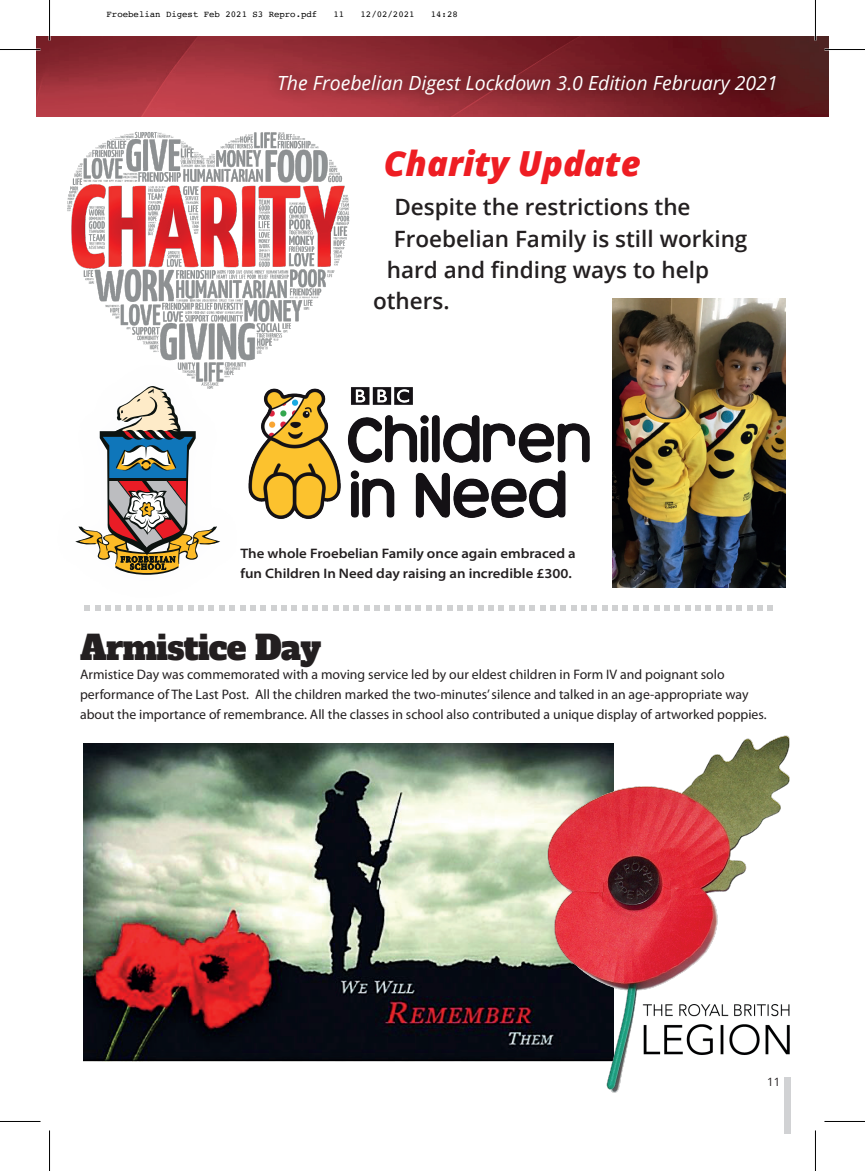
<style>
.page{position:relative;width:865px;height:1171px;background:#fff}
.page>*{position:absolute;margin:0;border:0;box-sizing:border-box;transform-origin:0 0}
.t1{font:italic 800 34.5px "Open Sans";color:#ee1d23}
.t2{font:33px "Alfa Slab One";letter-spacing:-.02em;color:#231f20}
.t3{font:600 22.5px "Open Sans";color:#231f20}
.t4{font:italic 19.5px "Open Sans";color:#fff}
.t5{font:13.8px/19.5px "Myriad Pro";color:#231f20}
.t6{font:600 semi-expanded 13.8px/19.5px "Myriad Pro";color:#231f20}
.t7{font:11.4px "Open Sans";color:#231f20}
.t8{font:9px "Courier";color:#000}
</style>
<div class="page">
<img style="left:37px;top:37px;width:791px;height:79px">
<div style="left:783px;top:1077px;width:7px;height:57px;background:#d1d2d4"></div>
<img style="left:256px;top:52px;width:542px;height:63px">
<svg style="left:75px;top:402px;width:145px;height:173px"></svg>
<hr style="left:108px;top:478px;width:79px;height:2px;background:#0c1310">
<img style="left:37px;top:113px;width:365px;height:289px">
<svg style="left:84px;top:605px;width:689px;height:5px"></svg>
<img style="left:247px;top:387px;width:343px;height:132px">
<img style="left:84px;top:744px;width:442px;height:317px">
<img style="left:526px;top:735px;width:265px;height:376px">
<img style="left:612px;top:299px;width:173px;height:288px">
<hr style="left:814px;top:0;width:2px;height:41px;background:#fff">
<hr style="left:0;top:49px;width:40px;height:1px;background:#000">
<hr style="left:824px;top:49px;width:40px;height:1px;background:#000">
<hr style="left:0;top:1121px;width:40px;height:1px;background:#000">
<hr style="left:824px;top:1121px;width:40px;height:1px;background:#000">
<hr style="left:49px;top:0;width:1px;height:41px;background:#000">
<hr style="left:49px;top:1130px;width:1px;height:40px;background:#000">
<hr style="left:815px;top:0;width:1px;height:41px;background:#000">
<hr style="left:815px;top:1130px;width:1px;height:40px;background:#000">
<p class="t8" style="left:106px;top:7px;width:212px">Froebelian Digest Feb 2021 S3 Repro.pdf</p>
<p class="t8" style="left:333px;top:7px;width:12px">11</p>
<p class="t8" style="left:360px;top:7px;width:55px">12/02/2021</p>
<p class="t8" style="left:431px;top:7px;width:28px">14:28</p>
<h3 class="t4" style="left:277px;top:69px;width:502px">The Froebelian Digest Lockdown 3.0 Edition February 2021</h3>
<h1 class="t1" style="left:384px;top:137px;width:258px">Charity Update</h1>
<h3 class="t3" style="left:394px;top:192px;width:297px">Despite the restrictions the</h3>
<h3 class="t3" style="left:394px;top:223px;width:355px">Froebelian Family is still working</h3>
<h3 class="t3" style="left:386px;top:254px;width:324px">hard and finding ways to help</h3>
<h3 class="t3" style="left:373px;top:285px;width:78px">others.</h3>
<p class="t6" style="left:240px;top:544px;width:337px">The whole Froebelian Family once again embraced a fun Children In Need day raising an incredible £300.</p>
<h2 class="t2" style="left:80px;top:619px;width:243px">Armistice Day</h2>
<p class="t5" style="left:80px;top:665px;width:688px">Armistice Day was commemorated with a moving service led by our eldest children in Form IV and poignant solo performance of The Last Post. All the children marked the two-minutes’ silence and talked in an age-appropriate way about the importance of remembrance. All the classes in school also contributed a unique display of artworked poppies.</p>
<p class="t7" style="left:767px;top:1073px;width:15px">11</p>
</div>
